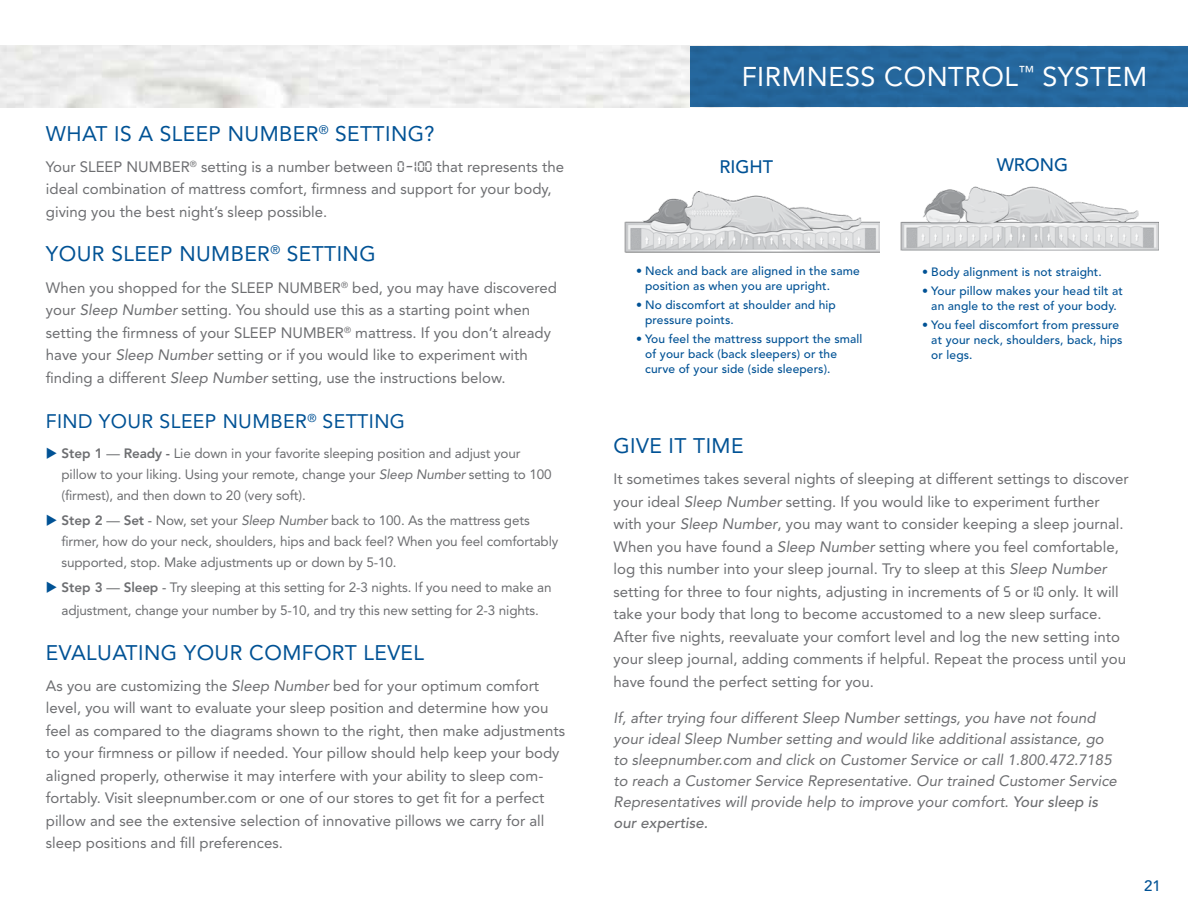
<style>
.page{position:relative;width:1188px;height:918px;background:#fff}
.page>*{position:absolute;margin:0;border:0;box-sizing:border-box;transform-origin:0 0}
.t1{font:27px "Avenir LT Std";letter-spacing:.02em;color:#fff}
.t2{font:21px "Avenir";letter-spacing:.02em;color:#005295}
.t3{font:19.5px "Avenir";letter-spacing:.02em;color:#005295}
.t4{font:500 18px "Avenir LT Std";color:#005295}
.t5{font:15px/22.5px "Avenir";color:#6d6e71}
.t6{font:italic 15px/21px "Avenir";color:#6d6e71}
.t7{font:500 15px "Avenir";color:#005295}
.t8{font:13.5px/21px "Avenir";letter-spacing:-.01em;color:#6d6e71}
.t9{font:500 12px/15px "Avenir LT Std";letter-spacing:.01em;color:#005295}
.s1{font-family:"Quartz TS";font-weight:500}
.s2{font-style:italic}
.s3{color:#005295}
.s4{font-weight:800}
.s5{font-weight:500}
</style>
<div class="page">
<img style="left:624px;top:191px;width:256px;height:62px">
<img style="left:901px;top:186px;width:257px;height:65px">
<div style="left:690px;top:46px;width:498px;height:61px;background:#25679c"></div>
<h2 class="t2" style="left:46px;top:121px;width:352px">what is a sleep number<sup>®</sup> sETTING</h2>
<h2 class="t2" style="left:425px;top:121px;width:12px">?</h2>
<p class="t5" style="left:46px;top:155px;width:520px">Your Sleep N umber<sup>®</sup> setting is a number between <span class="s1">0–100</span> that represents the ideal combination of mattress comfort, firmness and support for your body, giving you the best night’s sleep possible.</p>
<h2 class="t2" style="left:46px;top:242px;width:304px">Your Sleep N umber<sup>®</sup> SETTING</h2>
<p class="t5" style="left:46px;top:276px;width:513px">When you shopped for the Sleep N umber<sup>®</sup> bed, you may have discovered your <span class="s2">Sleep Number</span> setting. You should use this as a starting point when setting the firmness of your Sleep N umber<sup>®</sup> mattress. If you don’t already have your <span class="s2">Sleep Number</span> setting or if you would like to experiment with finding a different <span class="s2">Sleep Number</span> setting, use the instructions below.</p>
<h3 class="t3" style="left:46px;top:410px;width:13px">FIND</h3>
<h3 class="t3" style="left:99px;top:410px;width:73px">YOUR SLEE</h3>
<h3 class="t3" style="left:205px;top:410px;width:34px">P NUM</h3>
<h3 class="t3" style="left:270px;top:410px;width:111px">BER<sup>®</sup> SETTING</h3>
<p class="t8" style="left:62px;top:443px;width:492px;text-indent:-16px"><span class="s3">◆</span> <span class="s4">Step 1</span> — <span class="s4">Ready -</span> Lie down in your favorite sleeping position and adjust your pillow to your liking. Using your remote, change your <span class="s2">Sleep Number</span> setting to 100 (firmest), and then down to 20 (very soft).</p>
<p class="t8" style="left:62px;top:510px;width:498px;text-indent:-16px"><span class="s3">◆</span> <span class="s4">Step 2</span> — <span class="s4">Set</span> <span class="s5">-</span> N ow, set your <span class="s2">Sleep Number</span> back to 100. As the mattress gets firmer, how do your neck, shoulders, hips and back feel? When you feel comfortably supported, stop. Make adjustments up or down by 5-10.</p>
<p class="t8" style="left:46px;top:577px;width:507px;line-height:22.5px;text-align:center"><span class="s3">◆</span> <span class="s4">Step 3</span> — <span class="s4">Sleep</span> <span class="s5">-</span> Try sleeping at this setting for 2-3 nights. If you need to make an adjustment, change your number by 5-10, and try this new setting for 2-3 nights.</p>
<h2 class="t2" style="left:46px;top:640px;width:380px">evaluating yo ur co mfo rt level</h2>
<p class="t5" style="left:46px;top:674px;width:521px">As you are customizing the <span class="s2">Sleep Number</span> bed for your optimum comfort level, you will want to evaluate your sleep position and determine how you feel as compared to the diagrams shown to the right, then make adjustments to your firmness or pillow if needed. Your pillow should help keep your body aligned properly, otherwise it may interfere with your ability to sleep com&shy;fortably. Visit sleepnumber.com or one of our stores to get fit for a perfect pillow and see the extensive selection of innovative pillows we carry for all sleep positions and fill preferences.</p>
<h1 class="t1" style="left:742px;top:61px;width:33px">FIRMNESS</h1>
<h1 class="t1" style="left:884px;top:61px;width:62px">CONTROL</h1>
<h1 class="t1" style="left:1018px;top:61px;width:58px"><sup>™</sup> SYSTEM</h1>
<p class="t4" style="left:719px;top:156px;width:52px">rig ht</p>
<p class="t9" style="left:645px;top:263px;width:216px;text-indent:-9px">• Neck and back are aligned in the same position as when you are upright.</p>
<p class="t9" style="left:645px;top:298px;width:192px;text-indent:-9px">• No discomfort at shoulder and hip pressure points.</p>
<p class="t9" style="left:645px;top:332px;width:219px;text-indent:-9px">• You feel the mattress support the small of your back (back sleepers) or the curve of your side (side sleepers).</p>
<p class="t4" style="left:997px;top:154px;width:73px">WRONG</p>
<p class="t9" style="left:922px;top:264px;width:181px">• Body alignment is not straight.</p>
<p class="t9" style="left:922px;top:284px;width:202px;text-align:center">• Your pillow makes your head tilt at an angle to the rest of your body.</p>
<p class="t9" style="left:931px;top:318px;width:193px;text-indent:-9px">• You feel discomfort from pressure at your neck, shoulders, back, hips or legs.</p>
<h2 class="t2" style="left:614px;top:434px;width:131px">give it time</h2>
<p class="t5" style="left:614px;top:468px;width:517px">It sometimes takes several nights of sleeping at different settings to discover your ideal <span class="s2">Sleep Number</span> setting. If you would like to experiment further with your <span class="s2">Sleep Number</span>, you may want to consider keeping a sleep journal.<br>When you have found a <span class="s2">Sleep Number</span> setting where you feel comfortable, log this number into your sleep journal. Try to sleep at this <span class="s2">Sleep Number </span>setting for three to four nights, adjusting in increments of <span class="s1">5</span> or <span class="s1">10</span> only. It will take your body that long to become accustomed to a new sleep surface.<br>After five nights, reevaluate your comfort level and log the new setting into your sleep journal, adding comments if helpful. Repeat the process until you have found the perfect setting for you.</p>
<p class="t6" style="left:614px;top:707px;width:505px">If, after trying four different Sleep Number settings, you have not found your ideal Sleep Number setting and would like additional assistance, go to sleepnumber.com and click on Customer Service or call 1.800.472.7185 to reach a Customer Service Representative. Our trained Customer Service Representatives will provide help to improve your comfort. <span class="s5">Your sleep is our expertise.</span></p>
<p class="t7" style="left:1144px;top:877px;width:18px">21</p>
</div>
